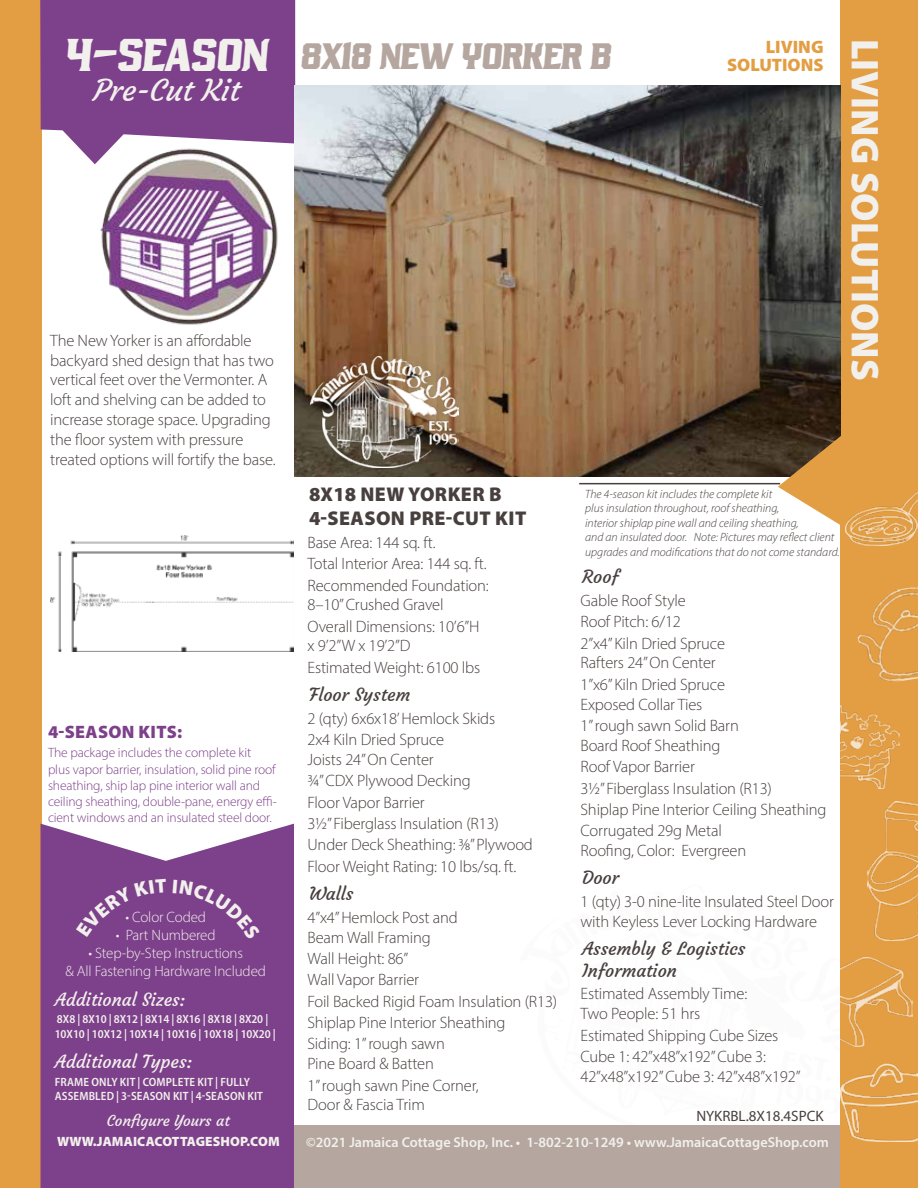
<style>
.page{position:relative;width:918px;height:1188px;background:#fff}
.page>*{position:absolute;margin:0;border:0;box-sizing:border-box;transform-origin:0 0}
.t1{font:45px "Rust";color:#f2f0ed}
.t2{font:900 39px "Myriad Pro";color:#f2f0ed}
.t3{font:36px "Rust";color:#b5a79f}
.t4{font:30px "Courgette";color:#f2f0ed}
.t5{font:900 19.95px/24px "Myriad Pro";letter-spacing:.02em;color:#47403e}
.t6{font:18px/21.6px "Courgette";color:#47403e}
.t7{font:18px "Courgette";color:#f2f0ed}
.t8{font:900 18px/18px "Myriad Pro";color:#e39e43;text-align:right}
.t9{font:900 18px "Myriad Pro";letter-spacing:.02em;color:#7d408a}
.t10{font:300 16.5px/21.3px "Myriad Pro";letter-spacing:-.01em;color:#47403e}
.t11{font:300 15px/18px "Myriad Pro";letter-spacing:-.01em;color:#f2f0ed;text-align:center}
.t12{font:15px "Myriad Pro";color:#47403e}
.t13{font:15px "Courgette";color:#f2f0ed}
.t14{font:600 14.25px "Myriad Pro";color:#f2f0ed}
.t15{font:300 13.5px/16.2px "Myriad Pro";letter-spacing:-.01em;color:#7d408a}
.t16{font:900 13.5px "Myriad Pro";letter-spacing:.01em;color:#f2f0ed}
.t17{font:italic 300 12px/14.4px "Myriad Pro";color:#47403e}
.t18{font:600 semi-condensed 12px/14.4px "Myriad Pro";color:#f2f0ed}
</style>
<div class="page">
<div style="left:294px;top:1125px;width:546px;height:63px;background:#b5a79f"></div>
<div style="left:0;top:0;width:41px;height:1188px;background:#e39e43"></div>
<div style="left:840px;top:0;width:78px;height:1188px;background:#e39e43"></div>
<img style="left:840px;top:706px;width:59px;height:83px">
<img style="left:845px;top:491px;width:73px;height:55px">
<img style="left:841px;top:1063px;width:77px;height:79px">
<img style="left:840px;top:958px;width:72px;height:89px">
<img style="left:857px;top:586px;width:61px;height:96px">
<img style="left:868px;top:801px;width:50px;height:139px">
<img style="left:94px;top:164px;width:184px;height:161px">
<div style="left:40px;top:824px;width:254px;height:364px;background:#7d408a"></div>
<svg style="left:40px;top:0;width:255px;height:164px;background:#8e5997"></svg>
<img style="left:50px;top:536px;width:244px;height:115px">
<img style="left:294px;top:86px;width:547px;height:391px">
<hr style="left:579px;top:483px;width:201px;height:1px;background:#47403e">
<img style="left:310px;top:356px;width:148px;height:112px">
<svg style="left:778px;top:435px;width:63px;height:90px"></svg>
<div style="left:76px;top:879px;width:91px;height:58px;background:#7d408a"></div>
<div style="left:173px;top:879px;width:87px;height:61px;background:#7d408a"></div>
<h1 class="t1" style="left:65px;top:34px;width:204px">4-SEASON</h1>
<h3 class="t4" style="left:93px;top:71px;width:149px">Pre-Cut Kit</h3>
<p class="t10" style="left:50px;top:330px;width:227px;line-height:19.8px">The New Yorker is an affordable backyard shed design that has two vertical feet over the Vermonter. A loft and shelving can be added to increase storage space. Upgrading the floor system with pressure treated options will fortify the base.</p>
<p class="t9" style="left:48px;top:720px;width:136px">4-SEASON KITS:</p>
<p class="t15" style="left:48px;top:745px;width:230px">The package includes the complete kit plus vapor barrier, insulation, solid pine roof sheathing, ship lap pine interior wall and ceiling sheathing, double-pane, energy effi&shy;cient windows and an insulated steel door.</p>
<p class="t11" style="left:125px;top:908px;width:82px">• Color Coded</p>
<p class="t11" style="left:116px;top:926px;width:101px">• Part Numbered</p>
<p class="t11" style="left:66px;top:944px;width:202px">• Step-by-Step Instructions<br>&amp; All Fastening Hardware Included</p>
<p class="t7" style="left:55px;top:988px;width:132px">Additional Sizes:</p>
<p class="t18" style="left:55px;top:1012px;width:223px">8X8 | 8X10 | 8X12 | 8X14 | 8X16 | 8X18 | 8X20 |<br>10X10 | 10X12 | 10X14 | 10X16 | 10X18 | 10X20 |</p>
<p class="t7" style="left:55px;top:1051px;width:139px">Additional Types:</p>
<p class="t18" style="left:55px;top:1074px;width:210px">FRAME ONLY KIT | COMPLETE KIT | FULLY<br>ASSEMBLED | 3-SEASON KIT | 4-SEASON KIT</p>
<p class="t13" style="left:107px;top:1112px;width:124px">Configure Yours at</p>
<p class="t16" style="left:57px;top:1132px;width:224px">WWW.JAMAICACOTTAGESHOP.COM</p>
<h3 class="t3" style="left:300px;top:39px;width:312px">8X18 NEW YORKER B</h3>
<p class="t8" style="left:727px;top:37px;width:98px">LIVING<br>SOLUTIONS</p>
<h2 class="t2" style="left:891px;top:39px;width:343px;rotate:90deg">LIVING SOLUTIONS</h2>
<p class="t5" style="left:309px;top:481px;width:219px">8X18 NEW YORKER B<br>4-SEASON PRE-CUT KIT</p>
<p class="t10" style="left:308px;top:531px;width:183px">Base Area: 144 sq. ft.<br>Total Interior Area: 144 sq. ft.<br>Recommended Foundation:</p>
<p class="t10" style="left:308px;top:594px;width:174px">8–10” Crushed Gravel<br>Overall Dimensions: 10’6”H</p>
<p class="t10" style="left:308px;top:635px;width:174px">x 9’2”W x 19’2”D<br>Estimated Weight: 6100 lbs</p>
<p class="t6" style="left:309px;top:684px;width:103px">Floor System</p>
<p class="t10" style="left:308px;top:708px;width:189px">2 (qty) 6x6x18’ Hemlock Skids<br>2x4 Kiln Dried Spruce</p>
<p class="t10" style="left:308px;top:749px;width:227px">Joists 24” On Center<br>¾” CDX Plywood Decking<br>Floor Vapor Barrier<br>3½” Fiberglass Insulation (R13)<br>Under Deck Sheathing: 3/8” Plywood<br>Floor Weight Rating: 10 lbs/sq. ft.</p>
<p class="t6" style="left:309px;top:883px;width:46px">Walls</p>
<p class="t10" style="left:308px;top:907px;width:152px;line-height:19.8px">4”x4” Hemlock Post and<br>Beam Wall Framing</p>
<p class="t10" style="left:308px;top:948px;width:251px">Wall Height: 86”<br>Wall Vapor Barrier<br>Foil Backed Rigid Foam Insulation (R13)<br>Shiplap Pine Interior Sheathing<br>Siding: 1” rough sawn</p>
<p class="t10" style="left:308px;top:1053px;width:173px">Pine Board &amp; Batten<br>1” rough sawn Pine Corner,</p>
<p class="t10" style="left:308px;top:1094px;width:119px">Door &amp; Fascia Trim</p>
<p class="t17" style="left:585px;top:487px;width:256px">The 4-season kit includes the complete kit<br>plus insulation throughout, roof sheathing,<br>interior shiplap pine wall and ceiling sheathing,<br>and an insulated door. Note: Pictures may reflect client upgrades and modifications that do not come standard.</p>
<p class="t6" style="left:582px;top:566px;width:38px">Roof</p>
<p class="t10" style="left:580px;top:590px;width:146px">Gable Roof Style<br>Roof Pitch: 6/12<br>2”x4” Kiln Dried Spruce</p>
<p class="t10" style="left:580px;top:652px;width:146px">Rafters 24” On Center<br>1”x6” Kiln Dried Spruce</p>
<p class="t10" style="left:580px;top:693px;width:160px">Exposed Collar Ties<br>1” rough sawn Solid Barn</p>
<p class="t10" style="left:580px;top:735px;width:247px">Board Roof Sheathing<br>Roof Vapor Barrier<br>3½” Fiberglass Insulation (R13)<br>Shiplap Pine Interior Ceiling Sheathing<br>Corrugated 29g Metal</p>
<p class="t10" style="left:580px;top:840px;width:167px">Roofing, Color: Evergreen</p>
<p class="t6" style="left:582px;top:867px;width:39px">Door</p>
<p class="t10" style="left:580px;top:892px;width:255px;line-height:19.8px">1 (qty) 3-0 nine-lite Insulated Steel Door with Keyless Lever Locking Hardware</p>
<p class="t6" style="left:582px;top:938px;width:165px">Assembly &amp; Logistics<br>Information</p>
<p class="t10" style="left:580px;top:984px;width:168px;line-height:19.8px">Estimated Assembly Time:<br>Two People: 51 hrs</p>
<p class="t10" style="left:580px;top:1024px;width:199px">Estimated Shipping Cube Sizes<br>Cube 1: 42”x48”x192” Cube 3:</p>
<p class="t10" style="left:580px;top:1065px;width:222px">42”x48”x192” Cube 3: 42”x48”x192”</p>
<p class="t12" style="left:697px;top:1106px;width:128px">NYKRBL.8X18.4SPCK</p>
<p class="t14" style="left:306px;top:1133px;width:524px">©2021 Jamaica Cottage Shop, Inc. • 1-802-210-1249 • www.JamaicaCottageShop.com</p>
</div>
